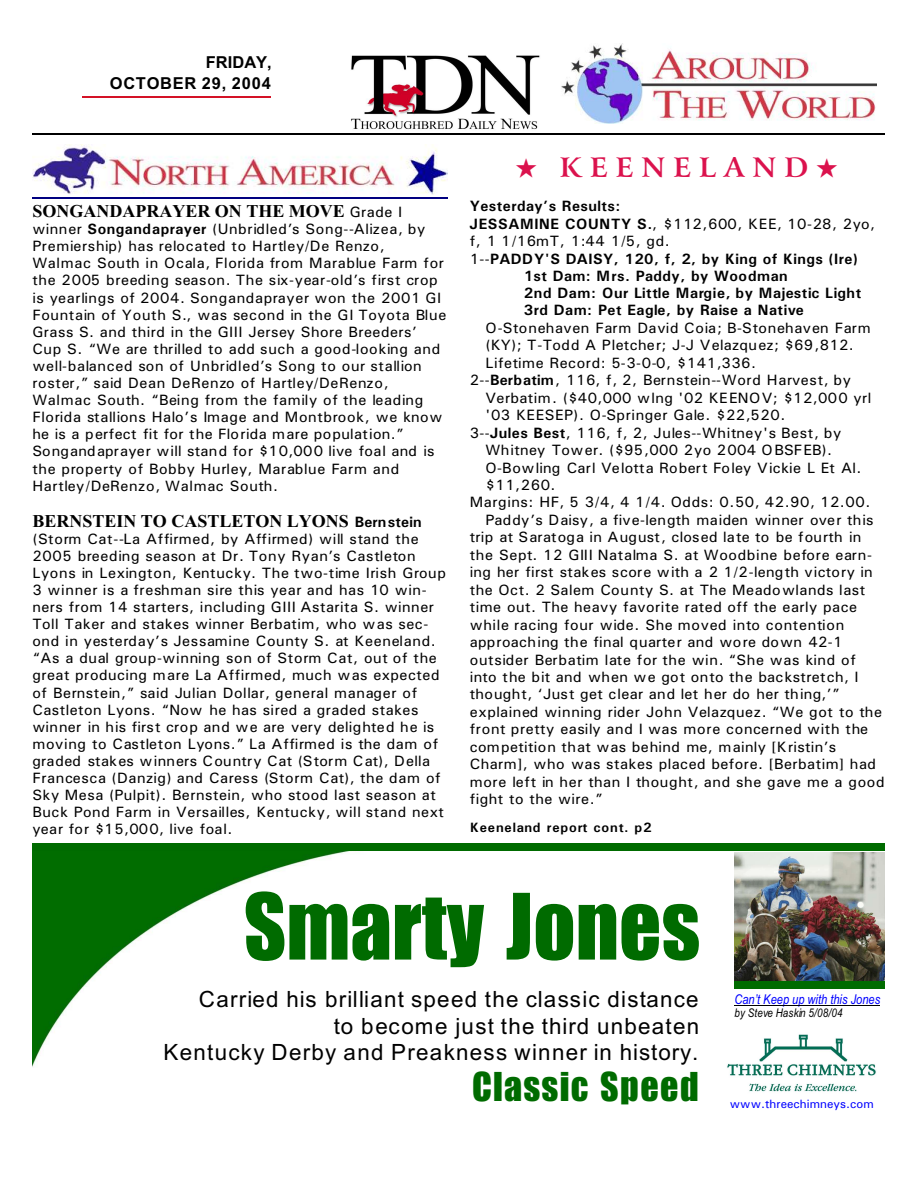
<style>
.page{position:relative;width:918px;height:1188px;background:#fff}
.page>*{position:absolute;margin:0;border:0;box-sizing:border-box;transform-origin:0 0}
.t1{font:93px "Billboard";color:#006b00}
.t2{font:40.5px "Billboard";letter-spacing:.03em;color:#006b00}
.t3{font:700 27px "Arrus BT";letter-spacing:.3em;color:#db124d}
.t4{font:22.35px/26.1px "Arial";letter-spacing:.055em;color:#000;text-align:right}
.t5{font:700 18px "Times New Roman";color:#000}
.t6{font:700 16.5px/21.6px "Arial";letter-spacing:.045em;color:#000;text-align:right}
.t7{font:15px/17.1px "Univers";letter-spacing:.04em;color:#000}
.t8{font:15px "Univers";letter-spacing:.02em;color:#000}
.t9{font:15px "Univers";letter-spacing:.01em;color:#000}
.t10{font:700 15px "Univers";letter-spacing:.03em;color:#000}
.t11{font:15px "Univers";letter-spacing:.06em;color:#000}
.t12{font:italic 13.5px "Arial Narrow";color:#00f}
.t13{font:700 13.5px "Univers";letter-spacing:.065em;color:#000}
.t14{font:12px "Univers";color:#00f}
.t15{font:italic 12px "Arial Narrow";letter-spacing:.015em;color:#000}
.s1{font-family:"Univers";font-weight:400;font-size:15px}
.s2{font-weight:700}
.s3{font-family:"Univers";font-size:15px}
.s4{font-weight:400}
</style>
<div class="page">
<hr style="left:82px;top:96px;width:189px;height:2px;background:#d41226">
<img style="left:561px;top:44px;width:315px;height:79px">
<img style="left:351px;top:55px;width:189px;height:75px">
<hr style="left:32px;top:134px;width:853px;height:1px;background:#000">
<img style="left:32px;top:844px;width:852px;height:223px">
<img style="left:734px;top:853px;width:150px;height:129px">
<div style="left:734px;top:844px;width:151px;height:7px;background:#006b00"></div>
<div style="left:734px;top:982px;width:151px;height:7px;background:#006b00"></div>
<hr style="left:734px;top:1005px;width:146px;height:1px;background:#000">
<img style="left:726px;top:1032px;width:150px;height:60px">
<div style="left:33px;top:843px;width:705px;height:8px;background:#006b00"></div>
<img style="left:32px;top:145px;width:416px;height:49px">
<hr style="left:32px;top:197px;width:416px;height:1px;background:#000080">
<p class="t6" style="left:110px;top:52px;width:163px">FRIDAY,<br>OCTOBER 29, 2004</p>
<p class="t5" style="left:32px;top:205px;width:371px">SONGANDAPRAYER ON THE MOVE <span class="s1">Grade I</span></p>
<p class="t7" style="left:32px;top:222px;width:416px">winner <span class="s2">Songandaprayer</span> (Unbridled’s Song--Alizea, by Premiership) has relocated to Hartley/De Renzo, Walmac South in Ocala, Florida from Marablue Farm for the 2005 breeding season. The six-year-old’s first crop is yearlings of 2004. Songandaprayer won the 2001 GI Fountain of Youth S., was second in the GI Toyota Blue Grass S. and third in the GIII Jersey Shore Breeders’ Cup S. “We are thrilled to add such a good-looking and well-balanced son of Unbridled’s Song to our stallion roster,” said Dean DeRenzo of Hartley/DeRenzo, Walmac South. “Being from the family of the leading Florida stallions Halo’s Image and Montbrook, we know he is a perfect fit for the Florida mare population.” Songandaprayer will stand for $10,000 live foal and is the property of Bobby Hurley, Marablue Farm and Hartley/DeRenzo, Walmac South.</p>
<p class="t5" style="left:32px;top:514px;width:391px">BERNSTEIN TO CASTLETON LYONS <span class="s3">Bernstein</span></p>
<p class="t7" style="left:32px;top:531px;width:415px">(Storm Cat--La Affirmed, by Affirmed) will stand the 2005 breeding season at Dr. Tony Ryan’s Castleton Lyons in Lexington, Kentucky. The two-time Irish Group 3 winner is a freshman sire this year and has 10 win&shy;ners from 14 starters, including GIII Astarita S. winner Toll Taker and stakes winner Berbatim, who was sec&shy;ond in yesterday’s Jessamine County S. at Keeneland. “As a dual group-winning son of Storm Cat, out of the great producing mare La Affirmed, much was expected of Bernstein,” said Julian Dollar, general manager of Castleton Lyons. “Now he has sired a graded stakes winner in his first crop and we are very delighted he is moving to Castleton Lyons.” La Affirmed is the dam of graded stakes winners Country Cat (Storm Cat), Della Francesca (Danzig) and Caress (Storm Cat), the dam of Sky Mesa (Pulpit). Bernstein, who stood last season at Buck Pond Farm in Versailles, Kentucky, will stand next year for $15,000, live foal.</p>
<h3 class="t3" style="left:516px;top:156px;width:324px">★ KEENELAND★</h3>
<p class="t10" style="left:470px;top:201px;width:152px">Yesterday’s Results:</p>
<p class="t7" style="left:470px;top:216px;width:407px"><span class="s2">JESSAMINE COUNTY S.</span>, $112,600, KEE, 10-28, 2yo,</p>
<p class="t7" style="left:470px;top:234px;width:202px">f, 1 1/16mT, 1:44 1/5, gd.</p>
<p class="t10" style="left:470px;top:253px;width:390px"><span class="s4">1--</span>PADDY'S DAISY, 120, f, 2, by King of Kings (Ire)</p>
<p class="t10" style="left:524px;top:270px;width:265px">1st Dam: Mrs. Paddy, by Woodman</p>
<p class="t10" style="left:524px;top:288px;width:339px">2nd Dam: Our Little Margie, by Majestic Light</p>
<p class="t10" style="left:524px;top:305px;width:282px">3rd Dam: Pet Eagle, by Raise a Native</p>
<p class="t11" style="left:485px;top:322px;width:387px">O-Stonehaven Farm David Coia; B-Stonehaven Farm</p>
<p class="t8" style="left:485px;top:340px;width:370px">(KY); T-Todd A Pletcher; J-J Velazquez; $69,812.</p>
<p class="t7" style="left:485px;top:355px;width:272px">Lifetime Record: 5-3-0-0, $141,336.</p>
<p class="t7" style="left:470px;top:373px;width:383px">2--<span class="s2">Berbatim</span>, 116, f, 2, Bernstein--Word Harvest, by</p>
<p class="t7" style="left:485px;top:390px;width:387px">Verbatim. ($40,000 wlng '02 KEENOV; $12,000 yrl</p>
<p class="t7" style="left:485px;top:408px;width:301px">'03 KEESEP). O-Springer Gale. $22,520.</p>
<p class="t7" style="left:470px;top:425px;width:373px">3--<span class="s2">Jules Best</span>, 116, f, 2, Jules--Whitney's Best, by</p>
<p class="t8" style="left:485px;top:445px;width:348px">Whitney Tower. ($95,000 2yo 2004 OBSFEB).</p>
<p class="t9" style="left:485px;top:462px;width:377px">O-Bowling Carl Velotta Robert Foley Vickie L Et Al.</p>
<p class="t7" style="left:485px;top:478px;width:72px">$11,260.</p>
<p class="t7" style="left:470px;top:495px;width:402px">Margins: HF, 5 3/4, 4 1/4. Odds: 0.50, 42.90, 12.00.</p>
<p class="t9" style="left:485px;top:515px;width:390px">Paddy’s Daisy, a five-length maiden winner over this</p>
<p class="t9" style="left:470px;top:532px;width:393px">trip at Saratoga in August, closed late to be fourth in</p>
<p class="t7" style="left:470px;top:547px;width:404px">the Sept. 12 GIII Natalma S. at Woodbine before earn-</p>
<p class="t9" style="left:470px;top:567px;width:405px">ing her first stakes score with a 2 1/2-length victory in</p>
<p class="t7" style="left:470px;top:582px;width:397px">the Oct. 2 Salem County S. at The Meadowlands last</p>
<p class="t7" style="left:470px;top:600px;width:389px">time out. The heavy favorite rated off the early pace</p>
<p class="t7" style="left:470px;top:617px;width:376px">while racing four wide. She moved into contention</p>
<p class="t8" style="left:470px;top:637px;width:374px">approaching the final quarter and wore down 42-1</p>
<p class="t7" style="left:470px;top:652px;width:388px">outsider Berbatim late for the win. “She was kind of</p>
<p class="t8" style="left:470px;top:672px;width:390px">into the bit and when we got onto the backstretch, I</p>
<p class="t8" style="left:470px;top:689px;width:371px">thought, ‘Just get clear and let her do her thing,’”</p>
<p class="t7" style="left:470px;top:705px;width:414px">explained winning rider John Velazquez. “We got to the</p>
<p class="t7" style="left:470px;top:722px;width:400px">front pretty easily and I was more concerned with the</p>
<p class="t8" style="left:470px;top:742px;width:368px">competition that was behind me, mainly [Kristin’s</p>
<p class="t7" style="left:470px;top:757px;width:408px">Charm], who was stakes placed before. [Berbatim] had</p>
<p class="t7" style="left:470px;top:774px;width:416px">more left in her than I thought, and she gave me a good</p>
<p class="t7" style="left:470px;top:792px;width:134px">fight to the wire.”</p>
<p class="t13" style="left:470px;top:823px;width:183px">Keeneland report cont. p2</p>
<h1 class="t1" style="left:244px;top:878px;width:458px">Smarty Jones</h1>
<h3 class="t4" style="left:164px;top:989px;width:537px">Carried his brilliant speed the classic distance<br>to become just the third unbeaten<br>Kentucky Derby and Preakness winner in history.</h3>
<h2 class="t2" style="left:472px;top:1066px;width:228px">Classic Speed</h2>
<p class="t12" style="left:734px;top:994px;width:147px">Can’t Keep up with this Jones</p>
<p class="t15" style="left:734px;top:1008px;width:110px">by Steve Haskin 5/08/04</p>
<p class="t14" style="left:730px;top:1099px;width:145px">www.threechimneys.com</p>
</div>
